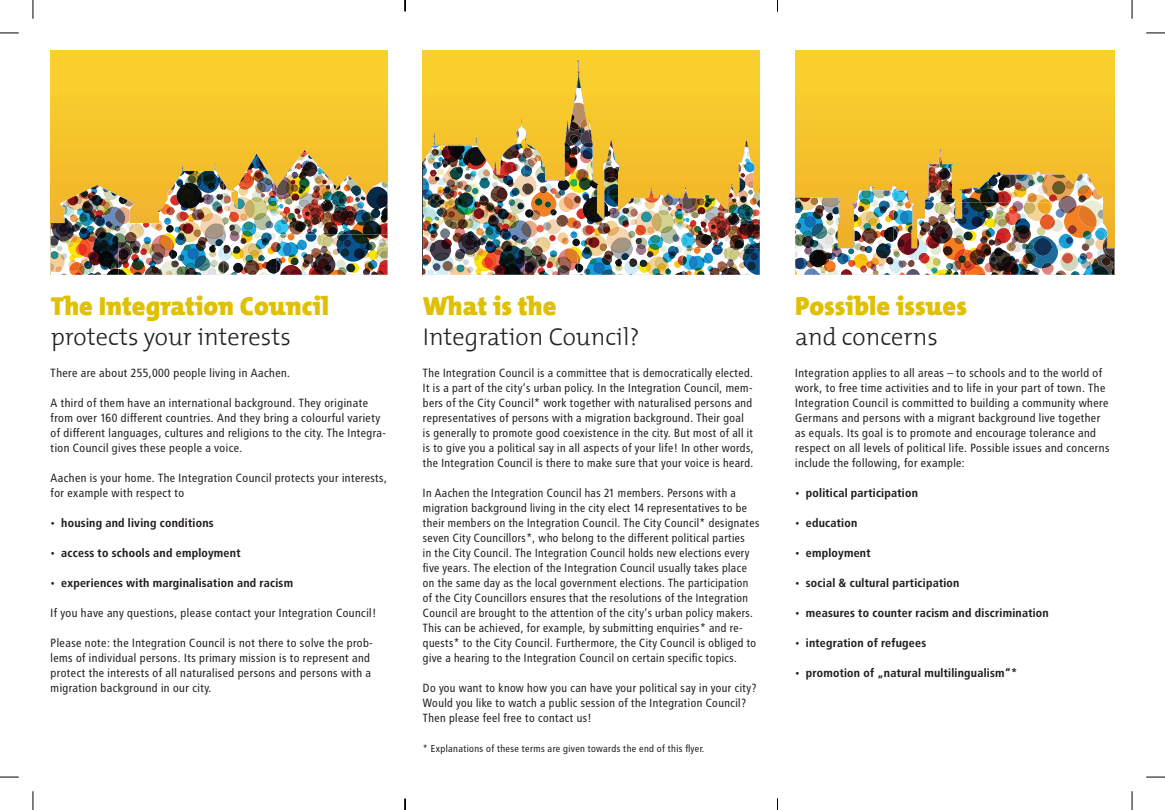
<style>
.page{position:relative;width:1165px;height:810px;background:#fff}
.page>*{position:absolute;margin:0;border:0;box-sizing:border-box;transform-origin:0 0}
.t1{font:900 26.25px "The Mix";color:#e0c003}
.t2{font:300 24.38px "The Mix";color:#231f20}
.t3{font:11.88px/15px "Transit Pro";color:#231f20}
.t4{font:700 11.88px "Transit Pro";color:#231f20}
.t5{font:10px "Transit Pro";color:#231f20}
</style>
<div class="page">
<div style="left:423px;top:51px;width:336px;height:224px;background:#f9cf2d"></div>
<img style="left:423px;top:88px;width:336px;height:187px">
<svg style="left:577px;top:88px;width:2px;height:57px"></svg>
<img style="left:630px;top:194px;width:52px;height:64px">
<img style="left:644px;top:187px;width:22px;height:15px">
<img style="left:423px;top:167px;width:72px;height:105px">
<img style="left:424px;top:168px;width:101px;height:41px">
<img style="left:432px;top:120px;width:92px;height:28px">
<img style="left:577px;top:60px;width:4px;height:28px">
<img style="left:682px;top:218px;width:58px;height:30px">
<img style="left:682px;top:164px;width:77px;height:54px">
<div style="left:685px;top:140px;width:63px;height:49px;background:#f4bf2a"></div>
<img style="left:739px;top:140px;width:15px;height:38px">
<img style="left:525px;top:85px;width:52px;height:98px">
<img style="left:577px;top:181px;width:34px;height:81px">
<img style="left:577px;top:145px;width:42px;height:36px">
<img style="left:525px;top:248px;width:52px;height:27px">
<img style="left:682px;top:248px;width:77px;height:27px">
<div style="left:51px;top:51px;width:336px;height:224px;background:#f8cb2c"></div>
<img style="left:51px;top:153px;width:336px;height:122px">
<svg style="left:102px;top:161px;width:77px;height:86px"></svg>
<img style="left:224px;top:177px;width:52px;height:67px">
<img style="left:238px;top:154px;width:35px;height:35px">
<img style="left:111px;top:272px;width:8px;height:3px">
<img style="left:51px;top:272px;width:60px;height:3px">
<img style="left:51px;top:185px;width:68px;height:87px">
<img style="left:51px;top:153px;width:68px;height:10px">
<img style="left:276px;top:182px;width:58px;height:52px">
<img style="left:276px;top:155px;width:56px;height:50px">
<img style="left:284px;top:153px;width:6px;height:24px">
<img style="left:290px;top:150px;width:97px;height:28px">
<img style="left:119px;top:153px;width:52px;height:28px">
<img style="left:174px;top:165px;width:31px;height:81px">
<svg style="left:214px;top:163px;width:2px;height:8px"></svg>
<img style="left:119px;top:235px;width:52px;height:40px">
<img style="left:280px;top:265px;width:89px;height:10px">
<img style="left:276px;top:235px;width:111px;height:30px">
<div style="left:795px;top:51px;width:319px;height:224px;background:#f9cd2c"></div>
<div style="left:795px;top:137px;width:319px;height:12px;background:#f5c32a"></div>
<img style="left:795px;top:149px;width:319px;height:126px">
<img style="left:1025px;top:193px;width:89px;height:82px">
<img style="left:852px;top:186px;width:41px;height:59px">
<img style="left:840px;top:149px;width:53px;height:6px">
<img style="left:924px;top:153px;width:30px;height:50px">
<img style="left:1047px;top:149px;width:67px;height:37px">
<img style="left:935px;top:149px;width:56px;height:33px">
<img style="left:795px;top:198px;width:45px;height:77px">
<img style="left:991px;top:270px;width:47px;height:5px">
<img style="left:897px;top:219px;width:94px;height:56px">
<img style="left:950px;top:203px;width:100px;height:43px">
<img style="left:1050px;top:256px;width:64px;height:19px">
<svg style="left:0;top:32px;width:19px;height:2px"></svg>
<svg style="left:1146px;top:32px;width:18px;height:2px"></svg>
<svg style="left:0;top:776px;width:19px;height:2px"></svg>
<svg style="left:1146px;top:776px;width:18px;height:2px"></svg>
<svg style="left:32px;top:0;width:2px;height:19px"></svg>
<svg style="left:32px;top:791px;width:2px;height:19px"></svg>
<svg style="left:1131px;top:0;width:1px;height:19px"></svg>
<svg style="left:1131px;top:791px;width:1px;height:19px"></svg>
<svg style="left:404px;top:0;width:2px;height:11px"></svg>
<svg style="left:404px;top:799px;width:2px;height:11px"></svg>
<h1 class="t1" style="left:51px;top:283px;width:280px">The Integration Council</h1>
<h2 class="t2" style="left:51px;top:316px;width:242px">protects your interests</h2>
<p class="t3" style="left:51px;top:365px;width:241px">There are about 255,000 people living in Aachen.</p>
<p class="t3" style="left:51px;top:395px;width:337px">A third of them have an international background. They originate from over 160 different countries. And they bring a colourful variety of different languages, cultures and religions to the city. The Integra&shy;tion Council gives these people a voice.</p>
<p class="t3" style="left:51px;top:470px;width:338px">Aachen is your home. The Integration Council protects your interests, for example with respect to</p>
<p class="t4" style="left:51px;top:516px;width:165px">• housing and living conditions</p>
<p class="t4" style="left:51px;top:546px;width:192px">• access to schools and employment</p>
<p class="t4" style="left:51px;top:576px;width:244px">• experiences with marginalisation and racism</p>
<p class="t3" style="left:51px;top:605px;width:328px">If you have any questions, please contact your Integration Council!</p>
<p class="t3" style="left:51px;top:635px;width:324px">Please note: the Integration Council is not there to solve the prob&shy;lems of individual persons. Its primary mission is to represent and protect the interests of all naturalised persons and persons with a migration background in our city.</p>
<h1 class="t1" style="left:423px;top:283px;width:135px">What is the</h1>
<h2 class="t2" style="left:423px;top:316px;width:218px">Integration Council?</h2>
<p class="t3" style="left:423px;top:365px;width:332px">The Integration Council is a committee that is democratically elected.<br>It is a part of the city‘s urban policy. In the Integration Council, mem&shy;bers of the City Council* work together with naturalised persons and representatives of persons with a migration background. Their goal is generally to promote good coexistence in the city. But most of all it is to give you a political say in all aspects of your life! In other words, the Integration Council is there to make sure that your voice is heard.</p>
<p class="t3" style="left:423px;top:485px;width:338px">In Aachen the Integration Council has 21 members. Persons with a migration background living in the city elect 14 representatives to be their members on the Integration Council. The City Council* designates seven City Councillors*, who belong to the different political parties<br>in the City Council. The Integration Council holds new elections every five years. The election of the Integration Council usually takes place on the same day as the local government elections. The participation of the City Councillors ensures that the resolutions of the Integration Council are brought to the attention of the city‘s urban policy makers.<br>This can be achieved, for example, by submitting enquiries* and re&shy;quests* to the City Council. Furthermore, the City Council is obliged to give a hearing to the Integration Council on certain specific topics.</p>
<p class="t3" style="left:423px;top:680px;width:336px">Do you want to know how you can have your political say in your city?<br>Would you like to watch a public session of the Integration Council?<br>Then please feel free to contact us!</p>
<p class="t5" style="left:423px;top:743px;width:283px">* Explanations of these terms are given towards the end of this flyer.</p>
<h1 class="t1" style="left:795px;top:283px;width:173px">Possible issues</h1>
<h2 class="t2" style="left:795px;top:316px;width:144px">and concerns</h2>
<p class="t3" style="left:795px;top:365px;width:316px">Integration applies to all areas – to schools and to the world of work, to free time activities and to life in your part of town. The Integration Council is committed to building a community where Germans and persons with a migrant background live together as equals. Its goal is to promote and encourage tolerance and respect on all levels of political life. Possible issues and concerns include the following, for example:</p>
<p class="t4" style="left:795px;top:486px;width:124px">• political participation</p>
<p class="t4" style="left:795px;top:516px;width:64px">• education</p>
<p class="t4" style="left:795px;top:546px;width:77px">• employment</p>
<p class="t4" style="left:795px;top:576px;width:166px">• social &amp; cultural participation</p>
<p class="t4" style="left:795px;top:606px;width:255px">• measures to counter racism and discrimination</p>
<p class="t4" style="left:795px;top:636px;width:133px">• integration of refugees</p>
<p class="t4" style="left:795px;top:666px;width:224px">• promotion of „natural multilingualism“*</p>
</div>
